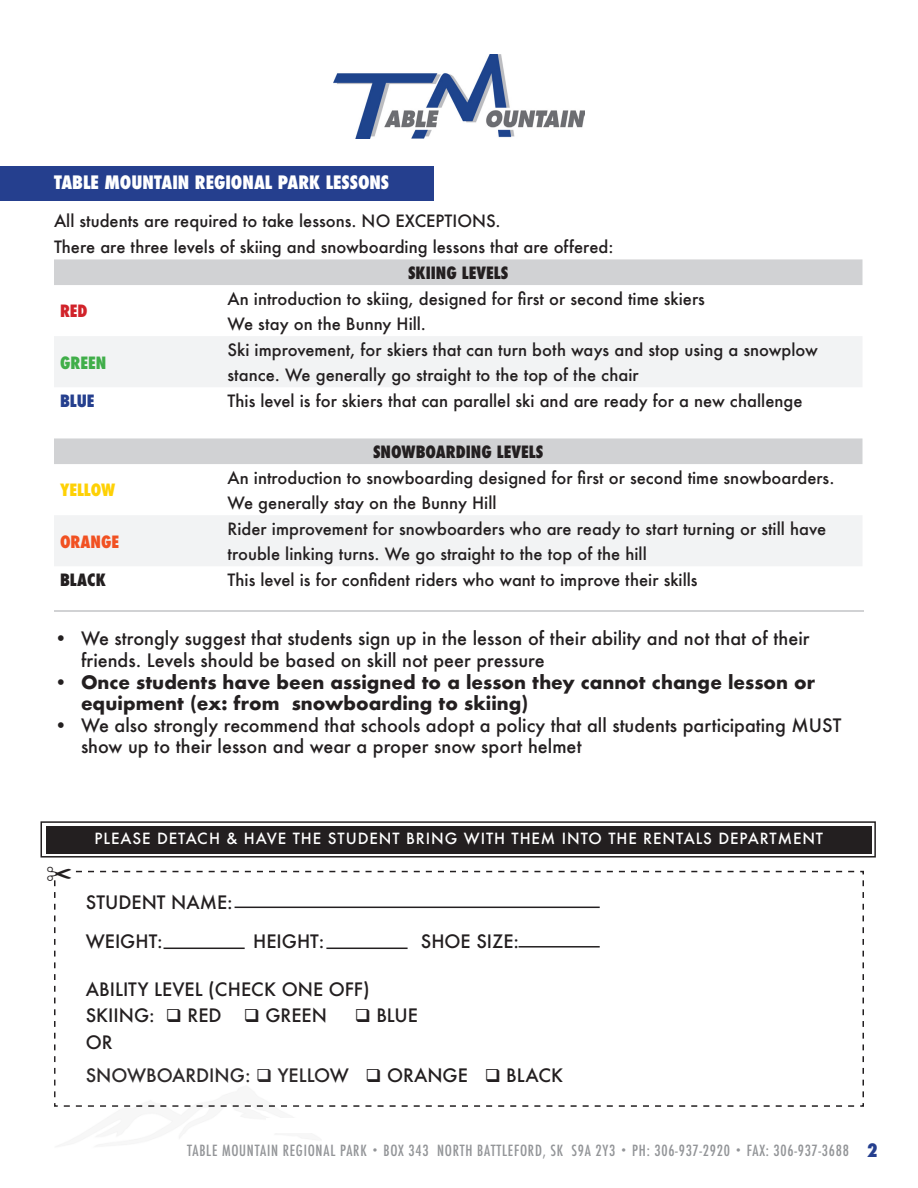
<style>
.page{position:relative;width:918px;height:1188px;background:#fff}
.page>*{position:absolute;margin:0;border:0;box-sizing:border-box;transform-origin:0 0}
.t1{font:500 18px/21.6px "Futura";color:#231f20}
.t2{font:700 18px/21.6px "Futura";color:#231f20}
.t3{font:800 condensed 18px "Futura";color:#fff}
.t4{font:800 condensed 18px "Futura";color:#253f8e}
.t5{font:500 16.5px/25.5px "Futura";color:#231f20}
.t6{font:800 condensed 16.5px "Futura";color:#231f20}
.t7{font:800 condensed 16.5px "Futura";color:#fed105}
.t8{font:800 condensed 16.5px "Futura";color:#f15122}
.t9{font:800 condensed 16.5px "Futura";color:#40ae49}
.t10{font:800 condensed 16.5px "Futura";color:#253f8e}
.t11{font:800 condensed 16.5px "Futura";color:#d1232a}
.t12{font:500 condensed 15px "Futura";letter-spacing:.05em;color:#939598}
.t13{font:500 15px "Futura";letter-spacing:.06em;color:#fff}
.s1{font-size:10.5px}
</style>
<div class="page">
<div style="left:0;top:166px;width:433px;height:34px;background:#253f8e"></div>
<div style="left:54px;top:259px;width:808px;height:26px;background:#d1d2d4"></div>
<svg style="left:54px;top:336px;width:808px;height:230px"></svg>
<hr style="left:54px;top:611px;width:810px;height:1px;background:#d1d2d4">
<svg style="left:40px;top:821px;width:836px;height:37px;background:#474445"></svg>
<img style="left:333px;top:54px;width:252px;height:84px">
<svg style="left:54px;top:870px;width:810px;height:237px"></svg>
<p class="t3" style="left:54px;top:170px;width:337px">TABLE MOUNTAIN REGIONAL PARK LESSONS</p>
<p class="t5" style="left:54px;top:208px;width:448px">All students are required to take lessons. NO EXCEPTIONS.</p>
<p class="t5" style="left:54px;top:234px;width:561px">There are three levels of skiing and snowboarding lessons that are offered:</p>
<p class="t6" style="left:408px;top:262px;width:102px">SKIING LEVELS</p>
<p class="t11" style="left:60px;top:300px;width:29px">RED</p>
<p class="t5" style="left:228px;top:286px;width:479px">An introduction to skiing, designed for first or second time skiers</p>
<p class="t5" style="left:228px;top:311px;width:200px">We stay on the Bunny Hill.</p>
<p class="t9" style="left:60px;top:351px;width:48px">GREEN</p>
<p class="t5" style="left:228px;top:337px;width:592px">Ski improvement, for skiers that can turn both ways and stop using a snowplow stance. We generally go straight to the top of the chair</p>
<p class="t10" style="left:60px;top:390px;width:36px">BLUE</p>
<p class="t5" style="left:228px;top:388px;width:576px">This level is for skiers that can parallel ski and are ready for a new challenge</p>
<p class="t6" style="left:373px;top:441px;width:172px">SNOWBOARDING LEVELS</p>
<p class="t7" style="left:60px;top:479px;width:57px">YELLOW</p>
<p class="t5" style="left:228px;top:465px;width:608px">An introduction to snowboarding designed for first or second time snowboarders.<br>We generally stay on the Bunny Hill</p>
<p class="t8" style="left:60px;top:530px;width:61px">ORANGE</p>
<p class="t5" style="left:228px;top:516px;width:600px">Rider improvement for snowboarders who are ready to start turning or still have trouble linking turns. We go straight to the top of the hill</p>
<p class="t6" style="left:60px;top:569px;width:47px">BLACK</p>
<p class="t5" style="left:228px;top:567px;width:472px">This level is for confident riders who want to improve their skills</p>
<p class="t1" style="left:81px;top:628px;width:730px;text-indent:-27px">• We strongly suggest that students sign up in the lesson of their ability and not that of their friends. Levels should be based on skill not peer pressure</p>
<p class="t2" style="left:81px;top:671px;width:736px;text-indent:-27px">• Once students have been assigned to a lesson they cannot change lesson or equipment (ex: from snowboarding to skiing)</p>
<p class="t1" style="left:81px;top:714px;width:762px;text-indent:-27px">• We also strongly recommend that schools adopt a policy that all students participating MUST show up to their lesson and wear a proper snow sport helmet</p>
<p class="t13" style="left:95px;top:828px;width:730px">PLEASE DETACH &amp; HAVE THE STUDENT BRING WITH THEM INTO THE RENTALS DEPARTMENT</p>
<p class="t1" style="left:86px;top:892px;width:149px">STUDENT NAME:</p>
<p class="t1" style="left:86px;top:931px;width:78px">WEIGHT:</p>
<p class="t1" style="left:253px;top:931px;width:73px">HEIGHT:</p>
<p class="t1" style="left:421px;top:931px;width:100px">SHOE SIZE:</p>
<p class="t1" style="left:86px;top:979px;width:285px">ABILITY LEVEL (CHECK ONE OFF)</p>
<p class="t1" style="left:86px;top:1004px;width:243px">SKIING: ❑ RED ❑ GREEN</p>
<p class="t1" style="left:355px;top:1004px;width:65px">❑ BLUE</p>
<p class="t1" style="left:86px;top:1031px;width:28px">OR</p>
<p class="t1" style="left:86px;top:1064px;width:479px">SNOWBOARDING: ❑ YELLOW ❑ ORANGE ❑ BLACK</p>
<p class="t12" style="left:187px;top:1140px;width:663px">TABLE MOUNTAIN REGIONAL PARK <span class="s1">•</span> BOX 343 NORTH BATTLEFORD, SK S9A 2Y3 <span class="s1">•</span> PH: 306-937-2920 <span class="s1">•</span> FAX: 306-937-3688</p>
<p class="t4" style="left:867px;top:1139px;width:12px">2</p>
</div>
